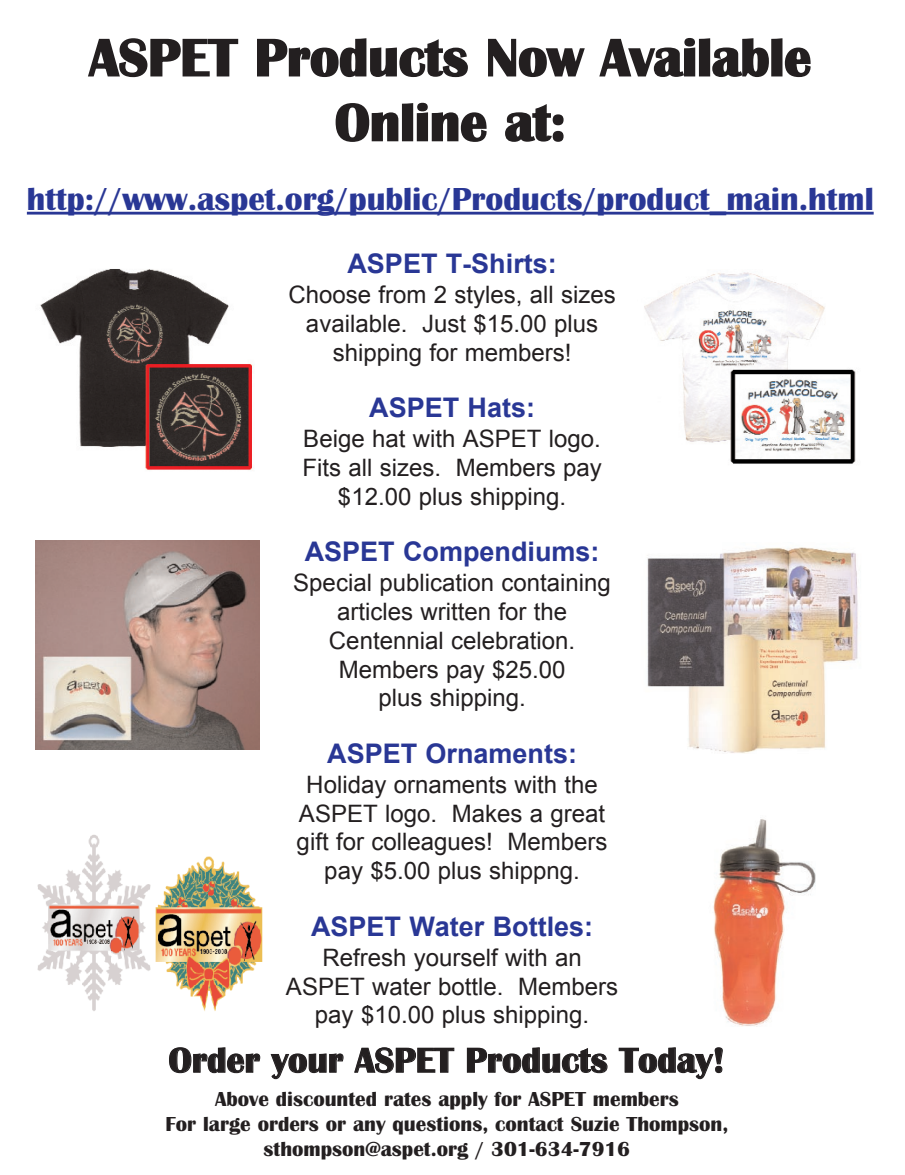
<style>
.page{position:relative;width:905px;height:1175px;background:#fff}
.page>*{position:absolute;margin:0;border:0;box-sizing:border-box;transform-origin:0 0}
.t1{font:700 54px/64.8px "Britannic";color:#231f20;text-align:center}
.t2{font:700 36px "Britannic";color:#231f20}
.t3{font:700 33px "Britannic";color:#293795}
.t4{font:700 27px "Arial";color:#293795}
.t5{font:24px/28.8px "Arial";color:#231f20;text-align:center}
.t6{font:700 21px/25.2px "Britannic";color:#231f20;text-align:center}
</style>
<div class="page">
<svg style="left:88px;top:38px;width:151px;height:40px"></svg>
<svg style="left:257px;top:38px;width:211px;height:40px"></svg>
<svg style="left:488px;top:38px;width:97px;height:40px"></svg>
<svg style="left:599px;top:38px;width:212px;height:40px"></svg>
<svg style="left:335px;top:102px;width:152px;height:40px"></svg>
<svg style="left:505px;top:104px;width:59px;height:38px"></svg>
<hr style="left:27px;top:212px;width:846px;height:2px;background:#293795">
<img style="left:40px;top:269px;width:213px;height:202px">
<img style="left:644px;top:272px;width:212px;height:192px">
<img style="left:36px;top:540px;width:224px;height:209px">
<img style="left:647px;top:547px;width:211px;height:206px">
<img style="left:37px;top:835px;width:226px;height:176px">
<img style="left:713px;top:819px;width:102px;height:207px">
<svg style="left:169px;top:1047px;width:92px;height:26px"></svg>
<svg style="left:270px;top:1053px;width:74px;height:26px"></svg>
<svg style="left:354px;top:1047px;width:101px;height:26px"></svg>
<svg style="left:466px;top:1047px;width:142px;height:26px"></svg>
<svg style="left:618px;top:1047px;width:105px;height:32px"></svg>
<h1 class="t1" style="left:89px;top:26px;width:723px">ASPET Products Now Available<br>Online at:</h1>
<h3 class="t3" style="left:27px;top:180px;width:848px">http://www.aspet.org/public/Products/product_main.html</h3>
<p class="t4" style="left:347px;top:245px;width:211px">ASPET T-Shirts:</p>
<p class="t5" style="left:288px;top:280px;width:329px">Choose from 2 styles, all sizes available. Just $15.00 plus shipping for members!</p>
<p class="t4" style="left:369px;top:389px;width:167px">ASPET Hats:</p>
<p class="t5" style="left:302px;top:424px;width:301px">Beige hat with ASPET logo.<br>Fits all sizes. Members pay $12.00 plus shipping.</p>
<p class="t4" style="left:305px;top:533px;width:296px">ASPET Compendiums:</p>
<p class="t5" style="left:293px;top:568px;width:319px">Special publication containing articles written for the<br>Centennial celebration.<br>Members pay $25.00<br>plus shipping.</p>
<p class="t4" style="left:327px;top:735px;width:251px">ASPET Ornaments:</p>
<p class="t5" style="left:296px;top:770px;width:312px">Holiday ornaments with the<br>ASPET logo. Makes a great gift for colleagues! Members pay $5.00 plus shippng.</p>
<p class="t4" style="left:311px;top:908px;width:284px">ASPET Water Bottles:</p>
<p class="t5" style="left:286px;top:943px;width:334px">Refresh yourself with an<br>ASPET water bottle. Members pay $10.00 plus shipping.</p>
<h2 class="t2" style="left:168px;top:1040px;width:558px">Order your ASPET Products Today!</h2>
<p class="t6" style="left:165px;top:1086px;width:564px">Above discounted rates apply for ASPET members<br>For large orders or any questions, contact Suzie Thompson, sthompson@aspet.org / 301-634-7916</p>
</div>
